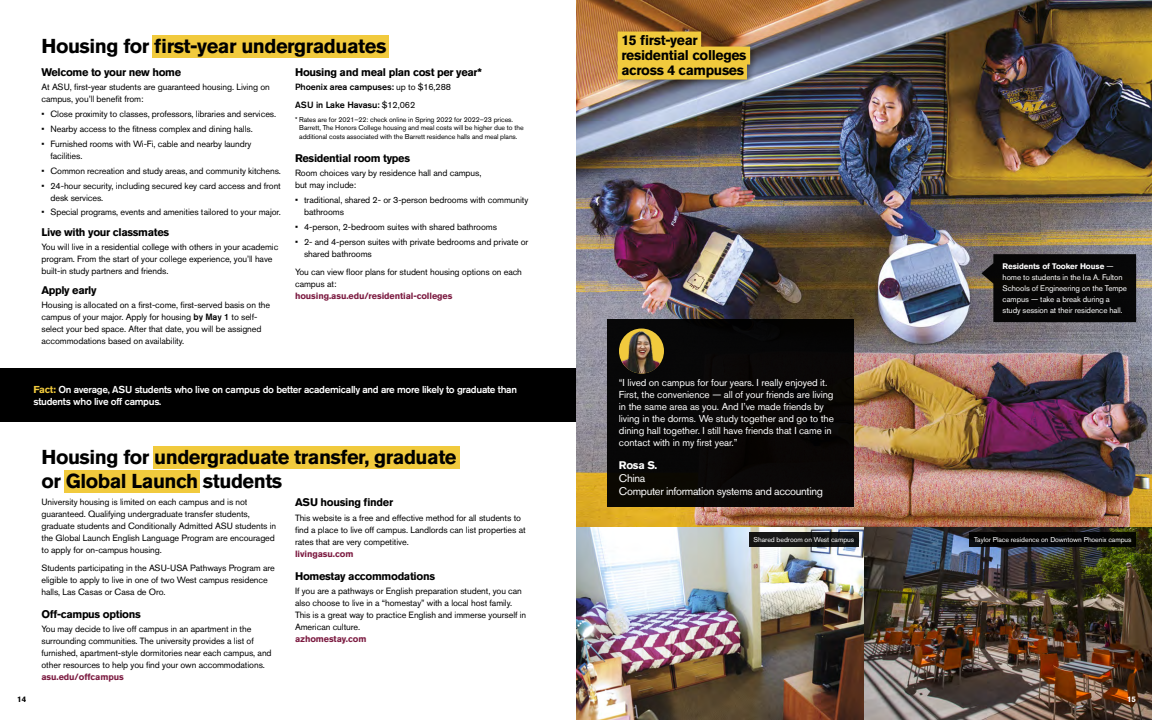
<style>
.page{position:relative;width:1152px;height:720px;background:#fff}
.page>*{position:absolute;margin:0;border:0;box-sizing:border-box;transform-origin:0 0}
.t1{font:700 20px/24px "Akzidenz Grotesk BQ";letter-spacing:-.025em;color:#000}
.Stat_style_4_-_auto{font:700 14px/15px "Akzidenz Grotesk BQ";letter-spacing:-.025em;color:#000}
.Heading{font:700 11px "Akzidenz Grotesk BQ";letter-spacing:-.03em;color:#000}
.N_Quote_details{font:11px/13px "Akzidenz Grotesk BQ";letter-spacing:-.03em;color:#fff}
.Body{font:700 11px "Akzidenz Grotesk BQ";letter-spacing:-.03em;color:#000}
.N_Quote_name{font:700 11px "Akzidenz Grotesk BQ";color:#fff}
.N_Quote{font:10px/12px "Akzidenz Grotesk BQ";letter-spacing:-.01em;color:#fff}
.N_Body{font:500 10px/12px "Akzidenz Grotesk BQ";letter-spacing:-.03em;color:#fff}
.Body-2{font:9px/12px "Akzidenz Grotesk BQ";letter-spacing:-.01em;color:#000}
.Body-3{font:500 9px "Akzidenz Grotesk BQ";letter-spacing:-.01em;color:#000}
.N_Small_body_8pt{font:8px/11px "Akzidenz Grotesk BQ";letter-spacing:-.01em;color:#fff}
.t2{font:700 8px "Akzidenz Grotesk BQ";color:#000}
.t3{font:700 8px "Akzidenz Grotesk BQ";color:#fff}
.Smallprint{font:7px/8.4px "Akzidenz Grotesk BQ";letter-spacing:-.01em;color:#000}
.t4{font:7px "Akzidenz Grotesk BQ";letter-spacing:-.01em;color:#fff}
.s1{font-weight:500}
.s2{font-weight:400}
.s3{font-weight:700;color:#7c1b41}
.s4{font-weight:700;color:#f1ca3d}
.s5{font-weight:700}
</style>
<div class="page">
<img style="left:576px;top:0;width:576px;height:720px">
<div style="left:0;top:368px;width:576px;height:54px;background:#000"></div>
<div style="left:153px;top:36px;width:236px;height:22px;background:#f1ca3d"></div>
<div style="left:153px;top:446px;width:306px;height:23px;background:#f1ca3d"></div>
<div style="left:64px;top:470px;width:136px;height:22px;background:#f1ca3d"></div>
<div style="left:614px;top:28px;width:144px;height:59px;background:#000;opacity:.35"></div>
<div style="left:618px;top:32px;width:83px;height:18px;background:#f1ca3d"></div>
<div style="left:618px;top:47px;width:132px;height:18px;background:#f1ca3d"></div>
<div style="left:618px;top:62px;width:129px;height:18px;background:#f1ca3d"></div>
<div style="left:749px;top:533px;width:110px;height:14px;background:#181817"></div>
<div style="left:970px;top:533px;width:166px;height:14px;background:#000"></div>
<svg style="left:981px;top:254px;width:155px;height:68px;background:#0e0d0d"></svg>
<div style="left:608px;top:319px;width:246px;height:188px;background:#090707"></div>
<svg style="left:619px;top:329px;width:45px;height:45px"></svg>
<img style="left:621px;top:330px;width:42px;height:43px">
<p class="t1" style="left:42px;top:34px;width:346px">Housing for first-year undergraduates</p>
<p class="Heading" style="left:42px;top:66px;width:141px">Welcome to your new home</p>
<p class="Body-2" style="left:42px;top:81px;width:230px">At ASU, first-year students are guaranteed housing. Living on campus, you’ll benefit from:</p>
<p class="Body-2" style="left:42px;top:108px;width:236px">• Close proximity to classes, professors, libraries and services.</p>
<p class="Body-2" style="left:42px;top:123px;width:213px">• Nearby access to the fitness complex and dining halls.</p>
<p class="Body-2" style="left:50px;top:138px;width:202px;text-indent:-9px">• Furnished rooms with Wi-Fi, cable and nearby laundry facilities.</p>
<p class="Body-2" style="left:42px;top:165px;width:241px">• Common recreation and study areas, and community kitchens.</p>
<p class="Body-2" style="left:50px;top:179px;width:232px;text-indent:-9px">• 24-hour security, including secured key card access and front desk services.</p>
<p class="Body-2" style="left:42px;top:206px;width:241px">• Special programs, events and amenities tailored to your major.</p>
<p class="Heading" style="left:42px;top:225px;width:129px">Live with your classmates</p>
<p class="Body-2" style="left:42px;top:241px;width:238px">You will live in a residential college with others in your academic program. From the start of your college experience, you’ll have built-in study partners and friends.</p>
<p class="Body" style="left:42px;top:284px;width:57px">Apply early</p>
<p class="Body-2" style="left:42px;top:299px;width:230px">Housing is allocated on a first-come, first-served basis on the campus of your major. Apply for housing <span class="s1">by May 1</span> to self&shy;select your bed space. After that date, you will be assigned accommodations based on availability.</p>
<p class="Heading" style="left:295px;top:66px;width:188px">Housing and meal plan cost per year*</p>
<p class="Body-3" style="left:295px;top:82px;width:158px">Phoenix area campuses: <span class="s2">up to $16,288</span></p>
<p class="Body-3" style="left:295px;top:99px;width:122px">ASU in Lake Havasu: <span class="s2">$12,062</span></p>
<p class="Smallprint" style="left:299px;top:115px;width:226px;text-indent:-4px">* Rates are for 2021–22: check online in Spring 2022 for 2022–23 prices.<br>Barrett, The Honors College housing and meal costs will be higher due to the additional costs associated with the Barrett residence halls and meal plans.</p>
<p class="Heading" style="left:295px;top:152px;width:116px">Residential room types</p>
<p class="Body-2" style="left:295px;top:167px;width:188px">Room choices vary by residence hall and campus, but may include:</p>
<p class="Body-2" style="left:304px;top:194px;width:226px;text-indent:-9px">• traditional, shared 2- or 3-person bedrooms with community bathrooms</p>
<p class="Body-2" style="left:295px;top:221px;width:203px">• 4-person, 2-bedroom suites with shared bathrooms</p>
<p class="Body-2" style="left:304px;top:236px;width:226px;text-indent:-9px">• 2- and 4-person suites with private bedrooms and private or shared bathrooms</p>
<p class="Body-2" style="left:295px;top:265px;width:228px">You can view floor plans for student housing options on each campus at:<br><span class="s3">housing.asu.edu/residential-colleges</span></p>
<p class="N_Body" style="left:34px;top:383px;width:485px"><span class="s4">Fact:</span> On average, ASU students who live on campus do better academically and are more likely to graduate than students who live off campus.</p>
<p class="t1" style="left:42px;top:445px;width:417px">Housing for undergraduate transfer, graduate or Global Launch students</p>
<p class="Body-2" style="left:42px;top:496px;width:236px">University housing is limited on each campus and is not guaranteed. Qualifying undergraduate transfer students, graduate students and Conditionally Admitted ASU students in the Global Launch English Language Program are encouraged to apply for on-campus housing.</p>
<p class="Body-2" style="left:42px;top:562px;width:235px">Students participating in the ASU-USA Pathways Program are eligible to apply to live in one of two West campus residence halls, Las Casas or Casa de Oro.</p>
<p class="Heading" style="left:42px;top:608px;width:101px">Off-campus options</p>
<p class="Body-2" style="left:42px;top:623px;width:232px">You may decide to live off campus in an apartment in the surrounding communities. The university provides a list of furnished, apartment-style dormitories near each campus, and other resources to help you find your own accommodations. <span class="s3">asu.edu/offcampus</span></p>
<p class="Heading" style="left:295px;top:496px;width:100px">ASU housing finder</p>
<p class="Body-2" style="left:295px;top:511px;width:232px">This website is a free and effective method for all students to find a place to live off campus. Landlords can list properties at rates that are very competitive.<br><span class="s3">livingasu.com</span></p>
<p class="Heading" style="left:295px;top:569px;width:142px">Homestay accommodations</p>
<p class="Body-2" style="left:295px;top:585px;width:233px">If you are a pathways or English preparation student, you can also choose to live in a “homestay” with a local host family.<br>This is a great way to practice English and immerse yourself in American culture.<br><span class="s3">azhomestay.com</span></p>
<p class="Stat_style_4_-_auto" style="left:621px;top:33px;width:127px">15 first-year residential colleges across 4 campuses</p>
<p class="N_Quote" style="left:619px;top:377px;width:216px">“I lived on campus for four years. I really enjoyed it.<br>First, the convenience — all of your friends are living in the same area as you. And I’ve made friends by living in the dorms. We study together and go to the dining hall together. I still have friends that I came in contact with in my first year.”</p>
<p class="N_Quote_name" style="left:619px;top:459px;width:40px">Rosa S.</p>
<p class="N_Quote_details" style="left:619px;top:472px;width:206px">China<br>Computer information systems and accounting</p>
<p class="N_Small_body_8pt" style="left:1003px;top:261px;width:126px"><span class="s5">Residents of Tooker House</span> — home to students in the Ira A. Fulton Schools of Engineering on the Tempe campus — take a break during a study session at their residence hall.</p>
<p class="t4" style="left:754px;top:536px;width:102px">Shared bedroom on West campus</p>
<p class="t4" style="left:974px;top:536px;width:159px">Taylor Place residence on Downtown Phoenix campus</p>
<p class="t2" style="left:17px;top:695px;width:10px">14</p>
<p class="t3" style="left:1127px;top:695px;width:10px">15</p>
</div>
